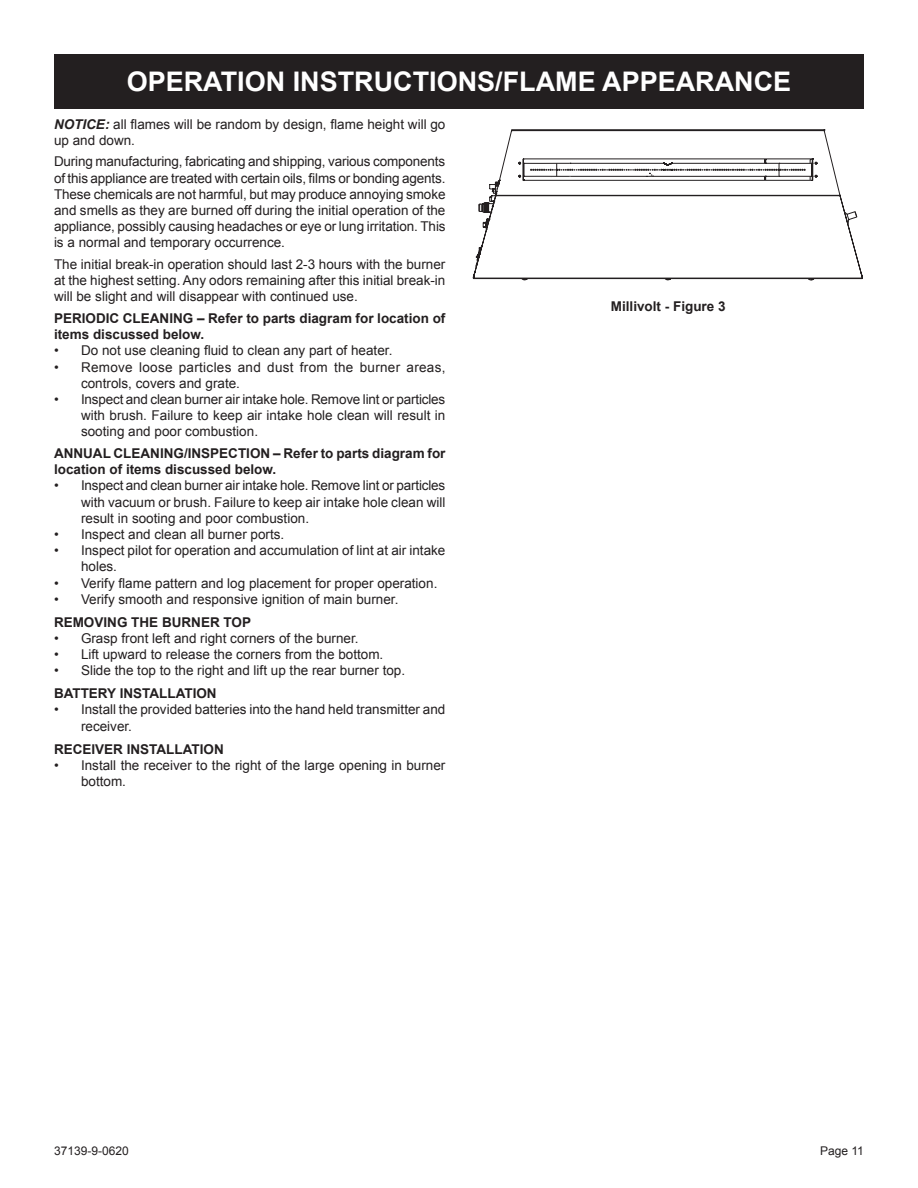
<style>
.page{position:relative;width:918px;height:1188px;background:#fff}
.page>*{position:absolute;margin:0;border:0;box-sizing:border-box;transform-origin:0 0}
.t1{font:700 27px "Arial";color:#fff}
.t2{font:13.5px/16.2px "Arial";color:#231f20}
.t3{font:700 13.5px/16.2px "Arial";color:#231f20}
.t4{font:13.5px/16.2px "Arial";letter-spacing:.025em;color:#231f20}
.t5{font:12px "Arial";color:#231f20}
.s1{font-weight:700;font-style:italic}
</style>
<div class="page">
<svg style="left:473px;top:129px;width:390px;height:150px"></svg>
<div style="left:54px;top:54px;width:810px;height:54px;background:#231f20"></div>
<p class="t1" style="left:127px;top:63px;width:666px">OPERATION INSTRUCTIONS/FLAME APPEARANCE</p>
<p class="t2" style="left:54px;top:116px;width:393px"><span class="s1">NOTICE:</span> all flames will be random by design, flame height will go up and down.</p>
<p class="t2" style="left:54px;top:154px;width:393px;text-align:justify">During manufacturing, fabricating and shipping, various components of this appliance are treated with certain oils, films or bonding agents.<br>These chemicals are not harmful, but may produce annoying smoke and smells as they are burned off during the initial operation of the appliance, possibly causing headaches or eye or lung irritation. This is a normal and temporary occurrence.</p>
<p class="t2" style="left:54px;top:256px;width:393px;text-align:justify">The initial break-in operation should last 2-3 hours with the burner at the highest setting. Any odors remaining after this initial break-in will be slight and will disappear with continued use.</p>
<p class="t3" style="left:54px;top:311px;width:393px">PERIODIC CLEANING – Refer to parts diagram for location of items discussed below.</p>
<p class="t2" style="left:54px;top:343px;width:340px">• Do not use cleaning fluid to clean any part of heater.</p>
<p class="t4" style="left:81px;top:359px;width:366px;text-indent:-27px">• Remove loose particles and dust from the burner areas, controls, covers and grate.</p>
<p class="t2" style="left:81px;top:391px;width:366px;text-align:justify;text-indent:-27px">• Inspect and clean burner air intake hole. Remove lint or particles with brush. Failure to keep air intake hole clean will result in sooting and poor combustion.</p>
<p class="t3" style="left:54px;top:446px;width:393px">ANNUAL CLEANING/INSPECTION – Refer to parts diagram for location of items discussed below.</p>
<p class="t2" style="left:81px;top:478px;width:366px;text-align:justify;text-indent:-27px">• Inspect and clean burner air intake hole. Remove lint or particles with vacuum or brush. Failure to keep air intake hole clean will result in sooting and poor combustion.</p>
<p class="t2" style="left:54px;top:526px;width:232px">• Inspect and clean all burner ports.</p>
<p class="t2" style="left:81px;top:542px;width:366px;text-indent:-27px">• Inspect pilot for operation and accumulation of lint at air intake holes.</p>
<p class="t2" style="left:54px;top:575px;width:385px">• Verify flame pattern and log placement for proper operation.</p>
<p class="t2" style="left:54px;top:591px;width:346px">• Verify smooth and responsive ignition of main burner.</p>
<p class="t3" style="left:54px;top:614px;width:199px">REMOVING THE BURNER TOP</p>
<p class="t2" style="left:54px;top:630px;width:306px">• Grasp front left and right corners of the burner.</p>
<p class="t2" style="left:54px;top:646px;width:331px">• Lift upward to release the corners from the bottom.</p>
<p class="t2" style="left:54px;top:663px;width:353px">• Slide the top to the right and lift up the rear burner top.</p>
<p class="t3" style="left:54px;top:686px;width:164px">BATTERY INSTALLATION</p>
<p class="t2" style="left:81px;top:702px;width:366px;text-indent:-27px">• Install the provided batteries into the hand held transmitter and receiver.</p>
<p class="t3" style="left:54px;top:741px;width:171px">RECEIVER INSTALLATION</p>
<p class="t2" style="left:81px;top:757px;width:366px;text-indent:-27px">• Install the receiver to the right of the large opening in burner bottom.</p>
<p class="t3" style="left:611px;top:299px;width:116px">Millivolt - Figure 3</p>
<p class="t5" style="left:54px;top:1143px;width:76px">37139-9-0620</p>
<p class="t5" style="left:820px;top:1143px;width:45px">Page 11</p>
</div>
